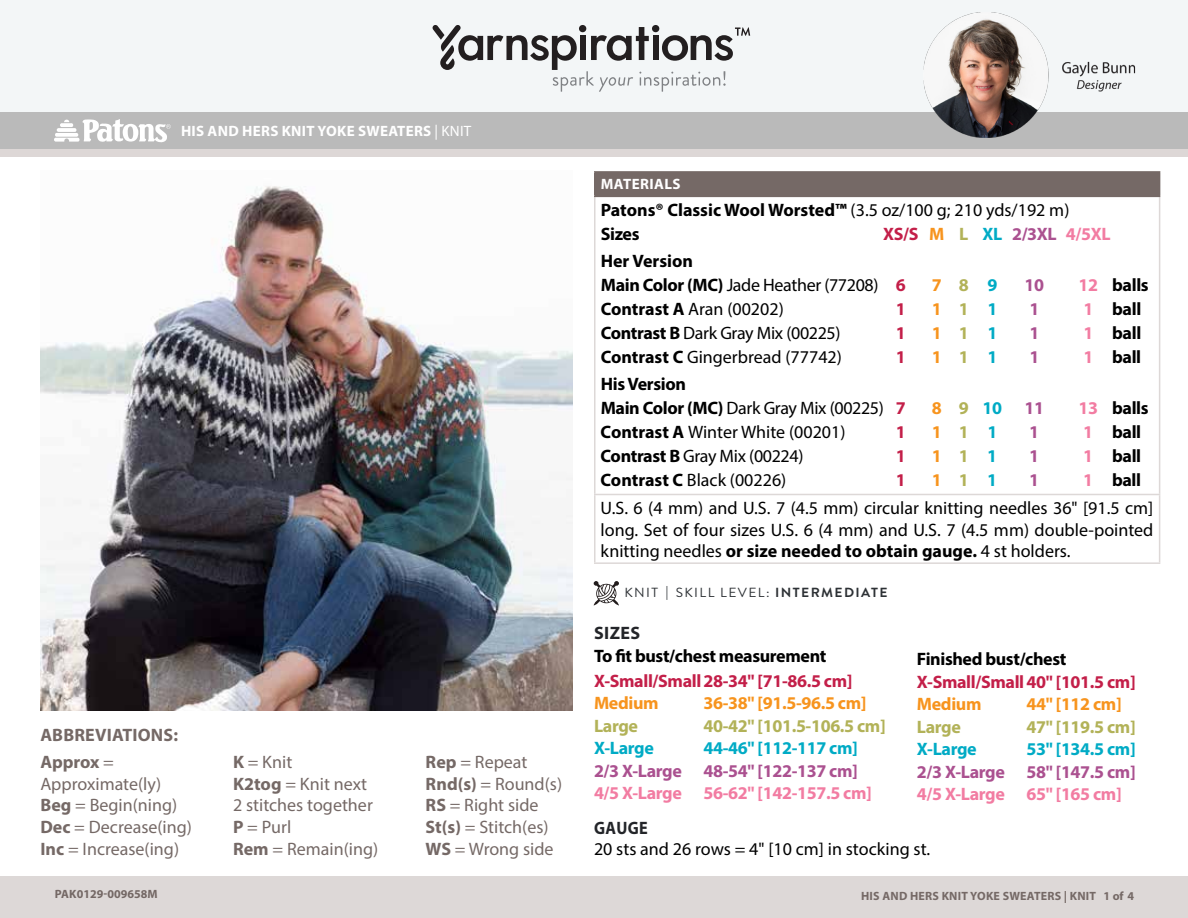
<style>
.page{position:relative;width:1188px;height:918px;background:#fff}
.page>*{position:absolute;margin:0;border:0;box-sizing:border-box;transform-origin:0 0}
.t1{font:18px/21.6px "Myriad Pro";color:#000}
.t2{font:18px/21.6px "Myriad Pro";color:#756966}
.t3{font:700 18px/24px "Myriad Pro";letter-spacing:-.02em;color:#000}
.t4{font:700 18px/24px "Myriad Pro";color:#000}
.t5{font:700 18px/22.5px "Myriad Pro";letter-spacing:-.02em;color:#c31f49}
.t6{font:700 18px/22.5px "Myriad Pro";letter-spacing:-.02em;color:#ab5190;text-align:justify}
.t7{font:700 18px/22.5px "Myriad Pro";letter-spacing:-.02em;color:#f27ca2}
.t8{font:700 18px "Myriad Pro";letter-spacing:.945em;color:#f7941e}
.t9{font:18px "Myriad Pro";letter-spacing:-.02em;color:#000}
.t10{font:700 18px "Myriad Pro";letter-spacing:-.02em;color:#b2b258}
.t11{font:700 18px "Myriad Pro";letter-spacing:-.02em;color:#00abc5}
.t12{font:700 18px "Myriad Pro";letter-spacing:.01em;color:#756966}
.t13{font:700 15px "Myriad Pro";letter-spacing:.02em;color:#fff}
.t14{font:13.2px "Brandon Grotesque";letter-spacing:.1em;color:#2d3135;scale:1.04 1}
.t15{font:700 12px "Myriad Pro";letter-spacing:.02em;color:#756966}
.t16{font:700 12px "Myriad Pro";letter-spacing:.02em;color:#746865}
.t17{font:700 12px "Myriad Pro";color:#746865}
.t18{font:12px "Myriad Pro";color:#746865}
.s1{font-weight:400}
.s2{font-weight:700}
.s3{color:#c31f49}
.s4{color:#f7941e}
.s5{color:#b2b258}
.s6{color:#00abc5}
.s7{color:#f27ca2}
.s8{color:#ab5190}
.s9{font-weight:700;color:#f27ca2}
.s10{color:#232529}
.s11{color:#000}
.s12{font-weight:700;color:#232529}
</style>
<div class="page">
<div style="left:0;top:149px;width:1188px;height:9px;background:#ddd7d6"></div>
<div style="left:0;top:111px;width:1188px;height:38px;background:#bababa"></div>
<svg style="left:54px;top:119px;width:117px;height:24px"></svg>
<div style="left:0;top:0;width:1188px;height:112px;background:#f3f6f7"></div>
<svg style="left:433px;top:25px;width:318px;height:67px"></svg>
<div style="left:0;top:876px;width:1188px;height:42px;background:#ddd8d7"></div>
<div style="left:595px;top:172px;width:565px;height:24px;background:#756966"></div>
<hr style="left:594px;top:197px;width:2px;height:297px;background:#ddd8d7">
<hr style="left:1159px;top:197px;width:1px;height:297px;background:#ddd8d7">
<hr style="left:594px;top:494px;width:566px;height:1px;background:#ddd8d7">
<hr style="left:594px;top:495px;width:2px;height:67px;background:#ddd8d7">
<hr style="left:1159px;top:495px;width:1px;height:67px;background:#ddd8d7">
<hr style="left:594px;top:562px;width:566px;height:2px;background:#ddd8d7">
<hr style="left:594px;top:171px;width:566px;height:2px;background:#756966">
<hr style="left:594px;top:173px;width:2px;height:23px;background:#756966">
<hr style="left:594px;top:196px;width:566px;height:1px;background:#756966">
<img style="left:40px;top:186px;width:532px;height:524px">
<img style="left:923px;top:12px;width:213px;height:126px">
<svg style="left:594px;top:581px;width:25px;height:25px"></svg>
<p class="t13" style="left:181px;top:122px;width:292px">HIS AND HERS KNIT YOKE SWEATERS <span class="s1">| KNIT</span></p>
<p class="t12" style="left:40px;top:723px;width:139px">ABBREVIATIONS:</p>
<p class="t2" style="left:40px;top:751px;width:153px"><span class="s2">Approx</span> =<br>Approximate(ly)<br><span class="s2">Beg</span> = Begin(ning)<br><span class="s2">Dec</span> = Decrease(ing)<br><span class="s2">Inc</span> = Increase(ing)</p>
<p class="t2" style="left:233px;top:751px;width:147px"><span class="s2">K</span> = Knit<br><span class="s2">K2tog</span> = Knit next<br>2 stitches together<br><span class="s2">P</span> = Purl<br><span class="s2">Rem</span> = Remain(ing)</p>
<p class="t2" style="left:426px;top:751px;width:138px"><span class="s2">Rep</span> = Repeat<br><span class="s2">Rnd(s)</span> = Round(s)<br><span class="s2">RS</span> = Right side<br><span class="s2">St(s)</span> = Stitch(es)<br><span class="s2">WS</span> = Wrong side</p>
<p class="t17" style="left:55px;top:886px;width:105px">PAK0129-009658M</p>
<p class="t13" style="left:601px;top:174px;width:81px">MATERIALS</p>
<p class="t4" style="left:601px;top:197px;width:470px">Patons® Classic Wool Worsted™ <span class="s1">(3.5 oz/100 g; 210 yds/192 m)<br></span>Sizes</p>
<p class="t6" style="left:883px;top:222px;width:229px"><span class="s3">XS/S</span> <span class="s4">M</span> <span class="s5">L</span> <span class="s6">XL</span> 2/3XL <span class="s7">4/5XL</span></p>
<p class="t4" style="left:601px;top:248px;width:307px">Her Version<br>Main Color (MC) <span class="s1">Jade Heather (77208)</span> <span class="s3">6</span></p>
<p class="t8" style="left:932px;top:273px;width:67px">7<span class="s5">8</span><span class="s6">9</span></p>
<p class="t6" style="left:1025px;top:273px;width:21px">10</p>
<p class="t3" style="left:1079px;top:272px;width:72px"><span class="s7">12</span> balls</p>
<p class="t1" style="left:601px;top:298px;width:185px"><span class="s2">Contrast A</span> Aran (00202)</p>
<p class="t5" style="left:896px;top:297px;width:11px">1</p>
<p class="t8" style="left:932px;top:297px;width:67px">1<span class="s5">1</span><span class="s6">1</span></p>
<p class="t6" style="left:1029px;top:297px;width:11px">1</p>
<p class="t3" style="left:1083px;top:296px;width:59px"><span class="s7">1</span> ball</p>
<p class="t9" style="left:601px;top:322px;width:241px"><span class="s2">Contrast B</span> Dark Gray Mix (00225)</p>
<p class="t5" style="left:896px;top:321px;width:11px">1</p>
<p class="t8" style="left:932px;top:321px;width:67px">1<span class="s5">1</span><span class="s6">1</span></p>
<p class="t6" style="left:1029px;top:321px;width:11px">1</p>
<p class="t3" style="left:1083px;top:320px;width:59px"><span class="s7">1</span> ball</p>
<p class="t1" style="left:601px;top:346px;width:243px"><span class="s2">Contrast C</span> Gingerbread (77742)</p>
<p class="t5" style="left:896px;top:345px;width:11px">1</p>
<p class="t8" style="left:932px;top:345px;width:67px">1<span class="s5">1</span><span class="s6">1</span></p>
<p class="t6" style="left:1029px;top:345px;width:11px">1</p>
<p class="t3" style="left:1083px;top:344px;width:59px"><span class="s7">1</span> ball</p>
<p class="t3" style="left:601px;top:371px;width:307px">His Version<br>Main Color (MC) <span class="s1">Dark Gray Mix (00225)</span> <span class="s3">7</span></p>
<p class="t11" style="left:932px;top:396px;width:114px"><span class="s4">8</span> <span class="s5">9</span>10 <span class="s8">11</span></p>
<p class="t3" style="left:1079px;top:395px;width:72px"><span class="s7">13</span> balls</p>
<p class="t1" style="left:601px;top:421px;width:246px"><span class="s2">Contrast A</span> Winter White (00201)</p>
<p class="t5" style="left:896px;top:420px;width:11px">1</p>
<p class="t8" style="left:932px;top:420px;width:67px">1<span class="s5">1</span><span class="s6">1</span></p>
<p class="t6" style="left:1029px;top:420px;width:11px">1</p>
<p class="t3" style="left:1083px;top:419px;width:59px"><span class="s7">1</span> ball</p>
<p class="t9" style="left:601px;top:445px;width:204px"><span class="s2">Contrast B</span> Gray Mix (00224)</p>
<p class="t5" style="left:896px;top:444px;width:11px">1</p>
<p class="t8" style="left:932px;top:444px;width:67px">1<span class="s5">1</span><span class="s6">1</span></p>
<p class="t6" style="left:1029px;top:444px;width:11px">1</p>
<p class="t3" style="left:1083px;top:443px;width:59px"><span class="s7">1</span> ball</p>
<p class="t1" style="left:601px;top:469px;width:187px"><span class="s2">Contrast C</span> Black (00226)</p>
<p class="t5" style="left:896px;top:468px;width:11px">1</p>
<p class="t8" style="left:932px;top:468px;width:67px">1<span class="s5">1</span><span class="s6">1</span></p>
<p class="t6" style="left:1029px;top:468px;width:11px">1</p>
<p class="t1" style="left:601px;top:465px;width:554px;line-height:28px;text-indent:483px"><span class="s9">1</span> <span class="s2">ball<br></span>U.S. 6 (4 mm) and U.S. 7 (4.5 mm) circular knitting needles 36" [91.5 cm]</p>
<p class="t1" style="left:601px;top:518px;width:554px">long. Set of four sizes U.S. 6 (4 mm) and U.S. 7 (4.5 mm) double-pointed knitting needles <span class="s2">or size needed to obtain gauge.</span> 4 st holders.</p>
<p class="t14" style="left:624px;top:584px;width:255px">KNIT <span class="s2">|</span> SKILL LEVEL: <span class="s2">INTERMEDIATE</span></p>
<p class="t3" style="left:594px;top:621px;width:234px;line-height:23.1px"><span class="s10">SIZES<br></span>To fit bust/chest measurement</p>
<p class="t5" style="left:594px;top:669px;width:260px">X-Small/Small28-34" [71-86.5 cm]<br><span class="s4">Medium</span></p>
<p class="t8" style="left:703px;top:691px;width:164px">36-38" [91.5-96.5 cm]</p>
<p class="t10" style="left:594px;top:714px;width:46px">Large</p>
<p class="t10" style="left:703px;top:714px;width:184px">40-42" [101.5-106.5 cm]</p>
<p class="t11" style="left:594px;top:736px;width:61px">X-Large</p>
<p class="t7" style="left:594px;top:736px;width:279px;text-indent:109px"><span class="s6">44-46" [112-117 cm]<br></span><span class="s8">2/3 X-Large 48-54" [122-137 cm]<br></span>4/5 X-Large 56-62" [142-157.5 cm]</p>
<p class="t5" style="left:917px;top:647px;width:220px"><span class="s11">Finished bust/chest<br></span>X-Small/Small40" [101.5 cm]<br><span class="s4">Medium</span></p>
<p class="t8" style="left:1026px;top:692px;width:97px">44" [112 cm]</p>
<p class="t10" style="left:917px;top:715px;width:46px">Large</p>
<p class="t10" style="left:1026px;top:715px;width:111px">47" [119.5 cm]</p>
<p class="t11" style="left:917px;top:737px;width:61px">X-Large</p>
<p class="t6" style="left:917px;top:737px;width:220px;text-indent:109px"><span class="s6">53" [134.5 cm] </span>2/3 X-Large 58" [147.5 cm] <span class="s7">4/5 X-Large 65" [165 cm]</span></p>
<p class="t1" style="left:594px;top:817px;width:338px"><span class="s12">GAUGE<br></span>20 sts and 26 rows = 4" [10 cm] in stocking st.</p>
<p class="t16" style="left:846px;top:887px;width:267px">GRANNY STRAWBERRY DISHCLOTH | <span class="s1">CROCHET 1</span></p>
<p class="t18" style="left:1128px;top:887px;width:8px">1</p>
<p class="t15" style="left:861px;top:888px;width:274px">HIS AND HERS KNIT YOKE SWEATERS | KNIT 1 of 4</p>
</div>
